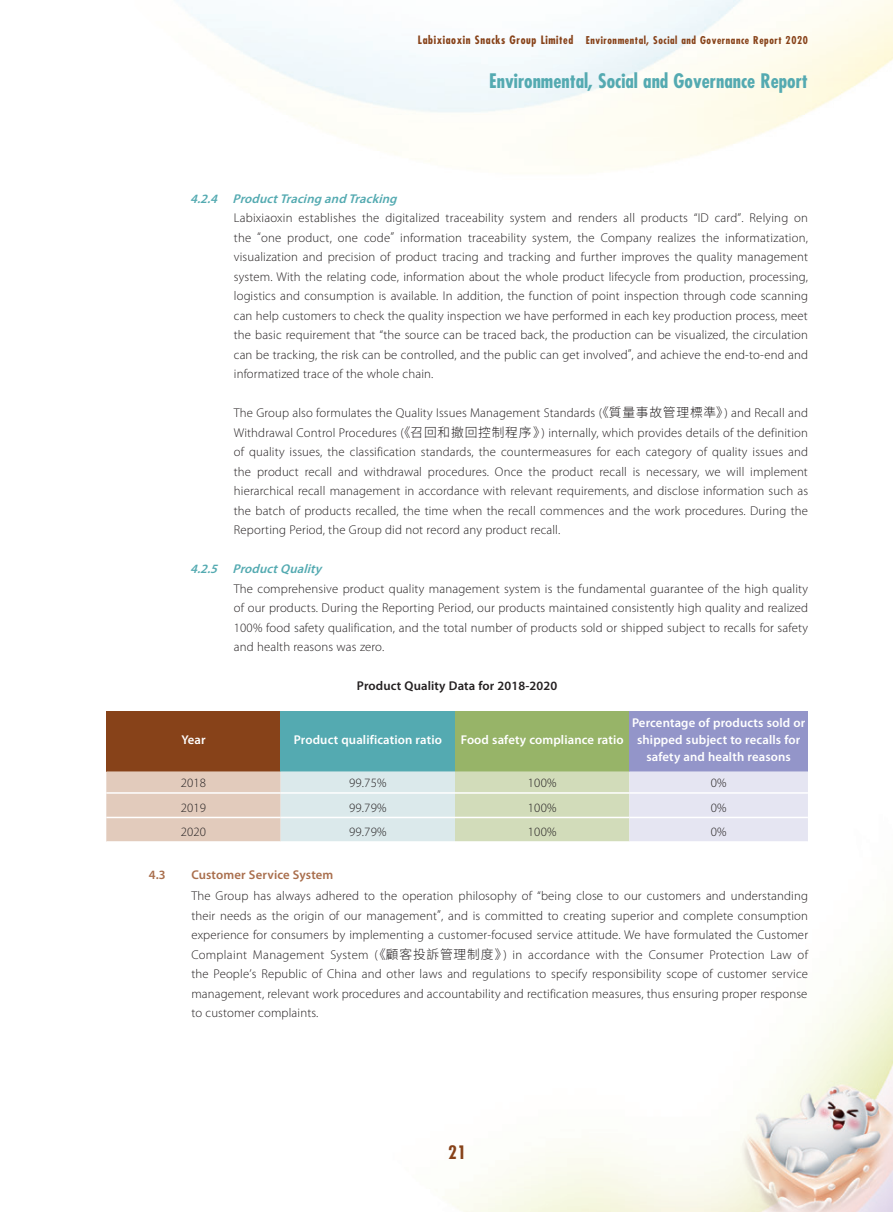
<style>
.page{position:relative;width:893px;height:1212px;background:#fff}
.page>*{position:absolute;margin:0;border:0;box-sizing:border-box;transform-origin:0 0}
.t1{font:700 condensed 19.5px "Futura Std";color:#54aab1}
.t2{font:700 condensed 18px "Futura Std";color:#874219}
.Body_Text{font:300 12.75px/19.5px "Myriad Pro";letter-spacing:.01em;color:#231f20;text-align:justify}
.Body_Text-2{font:600 12.75px/17.2px "Myriad Pro";letter-spacing:.01em;color:#fff;text-align:center}
.Heading_3{font:italic 600 12.75px "Myriad Pro";color:#54aab1}
.Body_Text-3{font:600 12.75px "Myriad Pro";letter-spacing:.01em;color:#231f20}
.Heading_2{font:600 12.75px "Myriad Pro";letter-spacing:.01em;color:#a96e4c}
.t3{font:700 condensed 10.5px "Futura Std";letter-spacing:.055em;color:#874219}
.s1{font-size:11.25px}
.s2{font-family:"Source Han Sans TC"}
</style>
<div class="page">
<img style="left:177px;top:0;width:716px;height:1212px">
<div style="left:106px;top:711px;width:175px;height:60px;background:#874219"></div>
<div style="left:281px;top:711px;width:174px;height:60px;background:#54aab1"></div>
<div style="left:455px;top:711px;width:174px;height:60px;background:#97b468"></div>
<div style="left:629px;top:711px;width:179px;height:60px;background:#9395c9"></div>
<svg style="left:106px;top:771px;width:702px;height:70px;background:#dcddd4"></svg>
<hr style="left:106px;top:792px;width:175px;height:2px;background:#fff">
<hr style="left:281px;top:792px;width:174px;height:2px;background:#fff">
<hr style="left:455px;top:792px;width:174px;height:2px;background:#fff">
<hr style="left:629px;top:792px;width:179px;height:2px;background:#fff">
<hr style="left:106px;top:817px;width:175px;height:1px;background:#fff">
<hr style="left:281px;top:817px;width:174px;height:1px;background:#fff">
<hr style="left:455px;top:817px;width:174px;height:1px;background:#fff">
<hr style="left:629px;top:817px;width:179px;height:1px;background:#fff">
<hr style="left:106px;top:841px;width:175px;height:2px;background:#fff">
<hr style="left:281px;top:841px;width:174px;height:2px;background:#fff">
<hr style="left:455px;top:841px;width:174px;height:2px;background:#fff">
<hr style="left:629px;top:841px;width:179px;height:2px;background:#fff">
<p class="t3" style="left:418px;top:34px;width:391px"><span class="s1">Labixiaoxin Snacks Group Limited</span> Environmental, Social and Governance Report 2020</p>
<h1 class="t1" style="left:489px;top:69px;width:320px">Environmental, Social and Governance Report</h1>
<p class="Heading_3" style="left:190px;top:190px;width:212px">4.2.4 ProductTracingand Tracking</p>
<p class="Body_Text" style="left:234px;top:208px;width:576px">Labixiaoxin establishes the digitalized traceability system and renders all products “ID card”. Relying on the “one product, one code” information traceability system, the Company realizes the informatization, visualization and precision of product tracing and tracking and further improves the quality management system. With the relating code, information about the whole product lifecycle from production, processing, logistics and consumption is available. In addition, the function of point inspection through code scanning can help customers to check the quality inspection we have performed in each key production process, meet the basic requirement that “the source can be traced back, the production can be visualized, the circulation can be tracking, the risk can be controlled, and the public can get involved”, and achieve the end-to-end and informatized trace of the whole chain.</p>
<p class="Body_Text" style="left:234px;top:403px;width:576px">The Group also formulates the Quality Issues Management Standards (<span class="s2">《質量事故管理標準》</span>) and Recall and Withdrawal Control Procedures (<span class="s2">《召回和撤回控制程序》</span>) internally, which provides details of the definition of quality issues, the classification standards, the countermeasures for each category of quality issues and the product recall and withdrawal procedures. Once the product recall is necessary, we will implement hierarchical recall management in accordance with relevant requirements, and disclose information such as the batch of products recalled, the time when the recall commences and the work procedures. During the Reporting Period, the Group did not record any product recall.</p>
<p class="Heading_3" style="left:190px;top:561px;width:137px">4.2.5 ProductQuality</p>
<p class="Body_Text" style="left:234px;top:578px;width:576px">The comprehensive product quality management system is the fundamental guarantee of the high quality of our products. During the Reporting Period, our products maintained consistently high quality and realized 100% food safety qualification, and the total number of products sold or shipped subject to recalls for safety and health reasons was zero.</p>
<p class="Body_Text-3" style="left:357px;top:678px;width:202px">Product Quality Data for 2018-2020</p>
<p class="Body_Text-2" style="left:181px;top:731px;width:26px">Year</p>
<p class="Body_Text-2" style="left:294px;top:731px;width:150px">Product qualification ratio</p>
<p class="Body_Text-2" style="left:461px;top:731px;width:164px">Food safety compliance ratio</p>
<p class="Body_Text-2" style="left:632px;top:714px;width:175px">Percentage of products sold or shipped subject to recalls for safety and health reasons</p>
<p class="Body_Text" style="left:181px;top:773px;width:27px">2018</p>
<p class="Body_Text" style="left:349px;top:773px;width:39px">99.75%</p>
<p class="Body_Text" style="left:528px;top:773px;width:30px">100%</p>
<p class="Body_Text" style="left:711px;top:773px;width:17px">0%</p>
<p class="Body_Text" style="left:181px;top:797px;width:27px">2019</p>
<p class="Body_Text" style="left:349px;top:797px;width:39px">99.79%</p>
<p class="Body_Text" style="left:528px;top:797px;width:30px">100%</p>
<p class="Body_Text" style="left:711px;top:797px;width:17px">0%</p>
<p class="Body_Text" style="left:181px;top:822px;width:27px">2020</p>
<p class="Body_Text" style="left:349px;top:822px;width:39px">99.79%</p>
<p class="Body_Text" style="left:528px;top:822px;width:30px">100%</p>
<p class="Body_Text" style="left:711px;top:822px;width:17px">0%</p>
<p class="Heading_2" style="left:149px;top:866px;width:18px">4.3</p>
<p class="Heading_2" style="left:191px;top:866px;width:144px">Customer Service System</p>
<p class="Body_Text" style="left:191px;top:886px;width:618px">The Group has always adhered to the operation philosophy of “being close to our customers and understanding their needs as the origin of our management”, and is committed to creating superior and complete consumption experience for consumers by implementing a customer-focused service attitude. We have formulated the Customer Complaint Management System (<span class="s2">《顧客投訴管理制度》</span>) in accordance with the Consumer Protection Law of the People’s Republic of China and other laws and regulations to specify responsibility scope of customer service management, relevant work procedures and accountability and rectification measures, thus ensuring proper response to customer complaints.</p>
<h2 class="t2" style="left:448px;top:1141px;width:20px">21</h2>
</div>
